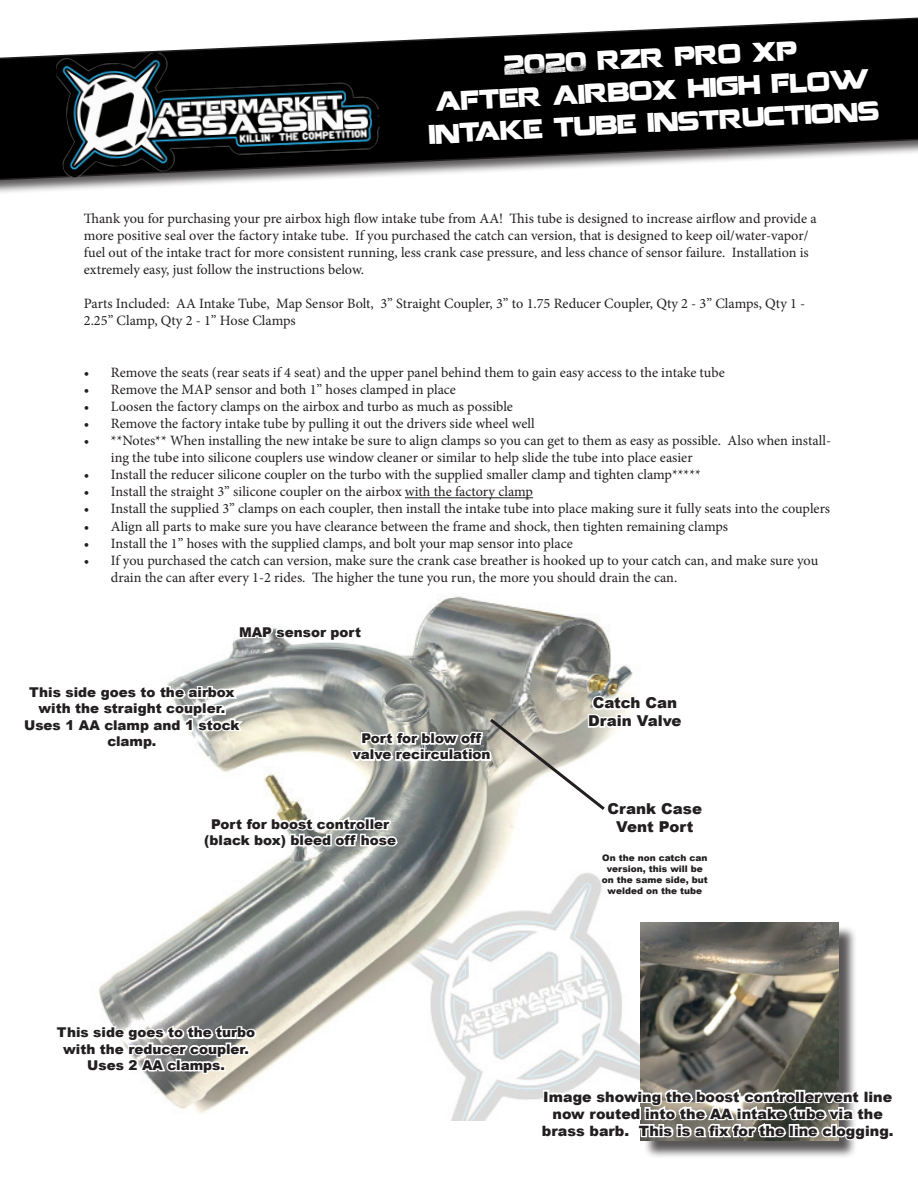
<style>
.page{position:relative;width:918px;height:1188px;background:#fff}
.page>*{position:absolute;margin:0;border:0;box-sizing:border-box;transform-origin:0 0}
.t1{font:27px/32.4px "Coalition";color:#fff;text-align:center;scale:.87 1}
.t2{font:900 15px/18px "Arial";color:#231f20}
.t3{font:14.25px/17.1px "Minion Pro";color:#231f20}
.t4{font:900 14.25px/17.1px "Arial";color:#231f20;text-align:center}
.t5{font:900 13.5px/16.2px "Arial";color:#231f20;text-align:center}
.t6{font:900 9px/10.8px "Arial";color:#231f20;text-align:center}
</style>
<div class="page">
<div style="left:0;top:9px;width:918px;height:186px;background:#231f20;opacity:.75"></div>
<svg style="left:0;top:10px;width:918px;height:172px"></svg>
<img style="left:56px;top:43px;width:325px;height:135px">
<hr style="left:405px;top:497px;width:128px;height:1px;background:#231f20">
<img style="left:98px;top:596px;width:543px;height:525px">
<svg style="left:237px;top:605px;width:127px;height:40px"></svg>
<svg style="left:98px;top:1023px;width:161px;height:53px"></svg>
<svg style="left:98px;top:683px;width:543px;height:220px"></svg>
<div style="left:643px;top:925px;width:214px;height:235px;background:#231f20;opacity:.75"></div>
<img style="left:641px;top:922px;width:198px;height:164px">
<svg style="left:540px;top:1086px;width:317px;height:57px"></svg>
<h1 class="t1" style="left:425px;top:52px;width:519px;rotate:-3deg">2020 rzr pro xp<br>after airbox high flow intake tube instructions</h1>
<p class="t3" style="left:84px;top:210px;width:734px">Thank you for purchasing your pre airbox high flow intake tube from AA! This tube is designed to increase airflow and provide a more positive seal over the factory intake tube. If you purchased the catch can version, that is designed to keep oil/water-vapor/ fuel out of the intake tract for more consistent running, less crank case pressure, and less chance of sensor failure. Installation is extremely easy, just follow the instructions below.</p>
<p class="t3" style="left:84px;top:295px;width:723px">Parts Included: AA Intake Tube, Map Sensor Bolt, 3” Straight Coupler, 3” to 1.75 Reducer Coupler, Qty 2 - 3” Clamps, Qty 1 -<br>2.25” Clamp, Qty 2 - 1” Hose Clamps</p>
<p class="t3" style="left:84px;top:364px;width:642px">• Remove the seats (rear seats if 4 seat) and the upper panel behind them to gain easy access to the intake tube</p>
<p class="t3" style="left:84px;top:381px;width:374px">• Remove the MAP sensor and both 1” hoses clamped in place</p>
<p class="t3" style="left:84px;top:398px;width:431px">• Loosen the factory clamps on the airbox and turbo as much as possible</p>
<p class="t3" style="left:84px;top:415px;width:452px">• Remove the factory intake tube by pulling it out the drivers side wheel well</p>
<p class="t3" style="left:111px;top:432px;width:722px;text-indent:-27px">• **Notes** When installing the new intake be sure to align clamps so you can get to them as easy as possible. Also when install&shy;ing the tube into silicone couplers use window cleaner or similar to help slide the tube into place easier</p>
<p class="t3" style="left:84px;top:466px;width:618px">• Install the reducer silicone coupler on the turbo with the supplied smaller clamp and tighten clamp*****</p>
<p class="t3" style="left:84px;top:483px;width:451px">• Install the straight 3” silicone coupler on the airbox with the factory clamp</p>
<p class="t3" style="left:84px;top:500px;width:748px">• Install the supplied 3” clamps on each coupler, then install the intake tube into place making sure it fully seats into the couplers</p>
<p class="t3" style="left:84px;top:518px;width:646px">• Align all parts to make sure you have clearance between the frame and shock, then tighten remaining clamps</p>
<p class="t3" style="left:84px;top:535px;width:490px">• Install the 1” hoses with the supplied clamps, and bolt your map sensor into place</p>
<p class="t3" style="left:111px;top:552px;width:709px;text-indent:-27px">• If you purchased the catch can version, make sure the crank case breather is hooked up to your catch can, and make sure you drain the can after every 1-2 rides. The higher the tune you run, the more you should drain the can.</p>
<p class="t5" style="left:239px;top:623px;width:124px">MAP sensor port</p>
<p class="t5" style="left:24px;top:684px;width:217px">This side goes to the airbox with the straight coupler.<br>Uses 1 AA clamp and 1 stock clamp.</p>
<p class="t5" style="left:353px;top:730px;width:139px">Port for blow off valve recirculation</p>
<p class="t5" style="left:204px;top:815px;width:193px">Port for boost controller (black box) bleed off hose</p>
<p class="t2" style="left:588px;top:693px;width:95px">Catch Can<br>Drain Valve</p>
<p class="t2" style="left:608px;top:800px;width:96px;text-align:center">Crank Case<br>Vent Port</p>
<p class="t6" style="left:602px;top:852px;width:108px">On the non catch can version, this will be on the same side, but welded on the tube</p>
<p class="t5" style="left:57px;top:1024px;width:200px">This side goes to the turbo with the reducer coupler.<br>Uses 2 AA clamps.</p>
<p class="t4" style="left:542px;top:1087px;width:353px">Image showing the boost controller vent line now routed into the AA intake tube via the brass barb. This is a fix for the line clogging.</p>
</div>
